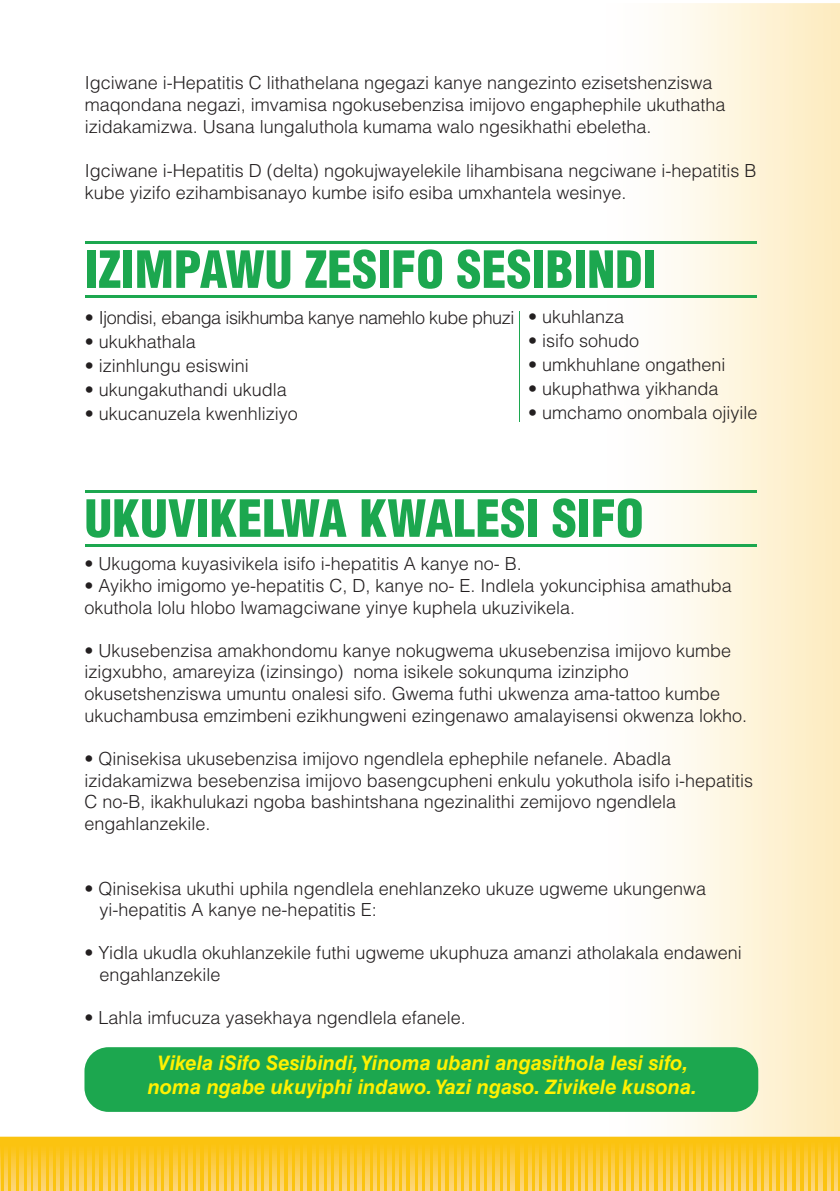
<style>
.page{position:relative;width:840px;height:1191px;background:#fff}
.page>*{position:absolute;margin:0;border:0;box-sizing:border-box;transform-origin:0 0}
.t1{font:900 condensed 50px "Helvetica LT Std";color:#1ca74f}
.t2{font:italic 700 20px/24px "Helvetica LT Std";color:#fff101;text-align:center}
.t3{font:300 18px/21.6px "Helvetica LT Std";color:#231f20}
.t4{font:300 18px "Helvetica LT Std";letter-spacing:-.025em;color:#231f20}
</style>
<div class="page">
<img style="left:590px;top:3px;width:249px;height:1133px">
<hr style="left:519px;top:311px;width:1px;height:111px;background:#1ca74f">
<div style="left:84px;top:1047px;width:673px;height:64px;background:#1ca74f;border-radius:24px"></div>
<hr style="left:85px;top:544px;width:671px;height:2px;background:#1ca74f">
<hr style="left:85px;top:490px;width:671px;height:2px;background:#1ca74f">
<hr style="left:85px;top:296px;width:671px;height:2px;background:#1ca74f">
<hr style="left:85px;top:241px;width:671px;height:2px;background:#1ca74f">
<svg style="left:0;top:1136px;width:839px;height:55px;background:#fbc61f"></svg>
<img style="left:0;top:1145px;width:1px;height:46px">
<img style="left:4px;top:1145px;width:4px;height:46px">
<img style="left:12px;top:1145px;width:3px;height:46px">
<img style="left:20px;top:1145px;width:3px;height:46px">
<img style="left:27px;top:1144px;width:4px;height:47px">
<img style="left:34px;top:1145px;width:3px;height:46px">
<img style="left:42px;top:1145px;width:3px;height:46px">
<img style="left:49px;top:1145px;width:3px;height:46px">
<img style="left:56px;top:1145px;width:4px;height:46px">
<img style="left:65px;top:1145px;width:3px;height:46px">
<img style="left:72px;top:1145px;width:3px;height:46px">
<img style="left:80px;top:1145px;width:3px;height:46px">
<img style="left:88px;top:1145px;width:3px;height:46px">
<img style="left:95px;top:1145px;width:3px;height:46px">
<img style="left:104px;top:1145px;width:3px;height:46px">
<img style="left:111px;top:1145px;width:4px;height:46px">
<img style="left:119px;top:1145px;width:3px;height:46px">
<img style="left:126px;top:1145px;width:4px;height:46px">
<img style="left:134px;top:1145px;width:4px;height:46px">
<img style="left:142px;top:1145px;width:3px;height:46px">
<img style="left:150px;top:1145px;width:3px;height:46px">
<img style="left:157px;top:1145px;width:4px;height:46px">
<img style="left:165px;top:1144px;width:3px;height:47px">
<img style="left:174px;top:1144px;width:3px;height:47px">
<img style="left:181px;top:1144px;width:4px;height:47px">
<img style="left:189px;top:1144px;width:3px;height:47px">
<img style="left:196px;top:1144px;width:4px;height:47px">
<img style="left:204px;top:1144px;width:4px;height:47px">
<img style="left:212px;top:1144px;width:3px;height:47px">
<img style="left:219px;top:1144px;width:4px;height:47px">
<img style="left:227px;top:1144px;width:4px;height:47px">
<img style="left:235px;top:1143px;width:3px;height:48px">
<img style="left:242px;top:1143px;width:3px;height:48px">
<img style="left:250px;top:1143px;width:3px;height:48px">
<img style="left:257px;top:1143px;width:3px;height:48px">
<img style="left:264px;top:1143px;width:4px;height:48px">
<img style="left:273px;top:1143px;width:3px;height:48px">
<img style="left:280px;top:1143px;width:3px;height:48px">
<img style="left:288px;top:1143px;width:3px;height:48px">
<img style="left:296px;top:1143px;width:3px;height:48px">
<img style="left:303px;top:1143px;width:3px;height:48px">
<img style="left:312px;top:1143px;width:3px;height:48px">
<img style="left:319px;top:1143px;width:4px;height:48px">
<img style="left:327px;top:1143px;width:3px;height:48px">
<img style="left:334px;top:1143px;width:4px;height:48px">
<img style="left:342px;top:1143px;width:4px;height:48px">
<img style="left:350px;top:1143px;width:3px;height:48px">
<img style="left:358px;top:1143px;width:3px;height:48px">
<img style="left:365px;top:1143px;width:4px;height:48px">
<img style="left:373px;top:1143px;width:3px;height:48px">
<img style="left:380px;top:1143px;width:3px;height:48px">
<img style="left:387px;top:1143px;width:4px;height:48px">
<img style="left:395px;top:1143px;width:3px;height:48px">
<img style="left:402px;top:1143px;width:4px;height:48px">
<img style="left:410px;top:1143px;width:4px;height:48px">
<img style="left:418px;top:1143px;width:3px;height:48px">
<img style="left:425px;top:1143px;width:4px;height:48px">
<img style="left:433px;top:1143px;width:4px;height:48px">
<img style="left:441px;top:1143px;width:3px;height:48px">
<img style="left:449px;top:1143px;width:4px;height:48px">
<img style="left:457px;top:1143px;width:3px;height:48px">
<img style="left:464px;top:1143px;width:4px;height:48px">
<img style="left:472px;top:1143px;width:3px;height:48px">
<img style="left:480px;top:1143px;width:3px;height:48px">
<img style="left:487px;top:1143px;width:4px;height:48px">
<img style="left:495px;top:1143px;width:4px;height:48px">
<img style="left:503px;top:1143px;width:3px;height:48px">
<img style="left:510px;top:1142px;width:4px;height:49px">
<img style="left:520px;top:1142px;width:3px;height:49px">
<img style="left:527px;top:1142px;width:4px;height:49px">
<img style="left:535px;top:1142px;width:3px;height:49px">
<img style="left:542px;top:1142px;width:4px;height:49px">
<img style="left:550px;top:1142px;width:4px;height:49px">
<img style="left:558px;top:1142px;width:3px;height:49px">
<img style="left:566px;top:1142px;width:3px;height:49px">
<img style="left:573px;top:1142px;width:4px;height:49px">
<img style="left:581px;top:1142px;width:3px;height:49px">
<img style="left:588px;top:1142px;width:4px;height:49px">
<img style="left:596px;top:1142px;width:3px;height:49px">
<img style="left:603px;top:1142px;width:4px;height:49px">
<img style="left:611px;top:1142px;width:3px;height:49px">
<img style="left:619px;top:1142px;width:3px;height:49px">
<img style="left:626px;top:1142px;width:4px;height:49px">
<img style="left:634px;top:1142px;width:3px;height:49px">
<img style="left:642px;top:1142px;width:3px;height:49px">
<img style="left:649px;top:1142px;width:4px;height:49px">
<img style="left:658px;top:1142px;width:3px;height:49px">
<img style="left:666px;top:1142px;width:3px;height:49px">
<img style="left:673px;top:1142px;width:3px;height:49px">
<img style="left:680px;top:1142px;width:4px;height:49px">
<img style="left:689px;top:1142px;width:3px;height:49px">
<img style="left:696px;top:1142px;width:3px;height:49px">
<img style="left:704px;top:1142px;width:3px;height:49px">
<img style="left:712px;top:1142px;width:3px;height:49px">
<img style="left:719px;top:1141px;width:3px;height:50px">
<img style="left:726px;top:1142px;width:3px;height:49px">
<img style="left:733px;top:1142px;width:4px;height:49px">
<img style="left:741px;top:1142px;width:3px;height:49px">
<img style="left:748px;top:1142px;width:4px;height:49px">
<img style="left:756px;top:1142px;width:4px;height:49px">
<img style="left:764px;top:1142px;width:3px;height:49px">
<img style="left:772px;top:1142px;width:3px;height:49px">
<img style="left:779px;top:1142px;width:4px;height:49px">
<img style="left:787px;top:1142px;width:3px;height:49px">
<img style="left:796px;top:1142px;width:3px;height:49px">
<img style="left:803px;top:1142px;width:4px;height:49px">
<img style="left:811px;top:1142px;width:3px;height:49px">
<img style="left:818px;top:1142px;width:3px;height:49px">
<img style="left:826px;top:1142px;width:4px;height:49px">
<img style="left:834px;top:1142px;width:3px;height:49px">
<p class="t3" style="left:85px;top:71px;width:642px">Igciwane i-Hepatitis C lithathelana ngegazi kanye nangezinto ezisetshenziswa maqondana negazi, imvamisa ngokusebenzisa imijovo engaphephile ukuthatha izidakamizwa. Usana lungaluthola kumama walo ngesikhathi ebeletha.</p>
<p class="t3" style="left:85px;top:159px;width:673px">Igciwane i-Hepatitis D (delta) ngokujwayelekile lihambisana negciwane i-hepatitis B kube yizifo ezihambisanayo kumbe isifo esiba umxhantela wesinye.</p>
<h1 class="t1" style="left:85px;top:238px;width:573px">IZIMPAWU ZESIFO SESIBINDI</h1>
<p class="t4" style="left:85px;top:306px;width:431px">• Ijondisi, ebanga isikhumba kanye namehlo kube phuzi</p>
<p class="t3" style="left:85px;top:330px;width:113px">• ukukhathala</p>
<p class="t3" style="left:85px;top:354px;width:166px">• izinhlungu esiswini</p>
<p class="t3" style="left:85px;top:378px;width:204px">• ukungakuthandi ukudla</p>
<p class="t3" style="left:85px;top:402px;width:215px">• ukucanuzela kwenhliziyo</p>
<p class="t3" style="left:528px;top:306px;width:98px">• ukuhlanza</p>
<p class="t3" style="left:528px;top:330px;width:113px">• isifo sohudo</p>
<p class="t3" style="left:528px;top:354px;width:199px">• umkhuhlane ongatheni</p>
<p class="t3" style="left:528px;top:378px;width:192px">• ukuphathwa yikhanda</p>
<p class="t3" style="left:528px;top:402px;width:231px">• umchamo onombala ojiyile</p>
<h1 class="t1" style="left:84px;top:487px;width:560px">UKUVIKELWA KWALESI SIFO</h1>
<p class="t3" style="left:84px;top:553px;width:439px">• Ukugoma kuyasivikela isifo i-hepatitis A kanye no- B.</p>
<p class="t3" style="left:84px;top:574px;width:648px">• Ayikho imigomo ye-hepatitis C, D, kanye no- E. Indlela yokunciphisa amathuba okuthola lolu hlobo lwamagciwane yinye kuphela ukuzivikela.</p>
<p class="t3" style="left:84px;top:639px;width:664px">• Ukusebenzisa amakhondomu kanye nokugwema ukusebenzisa imijovo kumbe izigxubho, amareyiza (izinsingo) noma isikele sokunquma izinzipho okusetshenziswa umuntu onalesi sifo. Gwema futhi ukwenza ama-tattoo kumbe ukuchambusa emzimbeni ezikhungweni ezingenawo amalayisensi okwenza lokho.</p>
<p class="t3" style="left:84px;top:747px;width:670px">• Qinisekisa ukusebenzisa imijovo ngendlela ephephile nefanele. Abadla izidakamizwa besebenzisa imijovo basengcupheni enkulu yokuthola isifo i-hepatitis C no-B, ikakhulukazi ngoba bashintshana ngezinalithi zemijovo ngendlela engahlanzekile.</p>
<p class="t3" style="left:99px;top:877px;width:608px;text-indent:-15px">• Qinisekisa ukuthi uphila ngendlela enehlanzeko ukuze ugweme ukungenwa yi-hepatitis A kanye ne-hepatitis E:</p>
<p class="t3" style="left:99px;top:942px;width:643px;text-indent:-15px">• Yidla ukudla okuhlanzekile futhi ugweme ukuphuza amanzi atholakala endaweni engahlanzekile</p>
<p class="t3" style="left:84px;top:1006px;width:383px">• Lahla imfucuza yasekhaya ngendlela efanele.</p>
<p class="t2" style="left:148px;top:1050px;width:550px">Vikela iSifo Sesibindi,Yinoma ubani angasithola lesi sifo, noma ngabe ukuyiphi indawo. Yazi ngaso. Zivikele kusona.</p>
</div>
